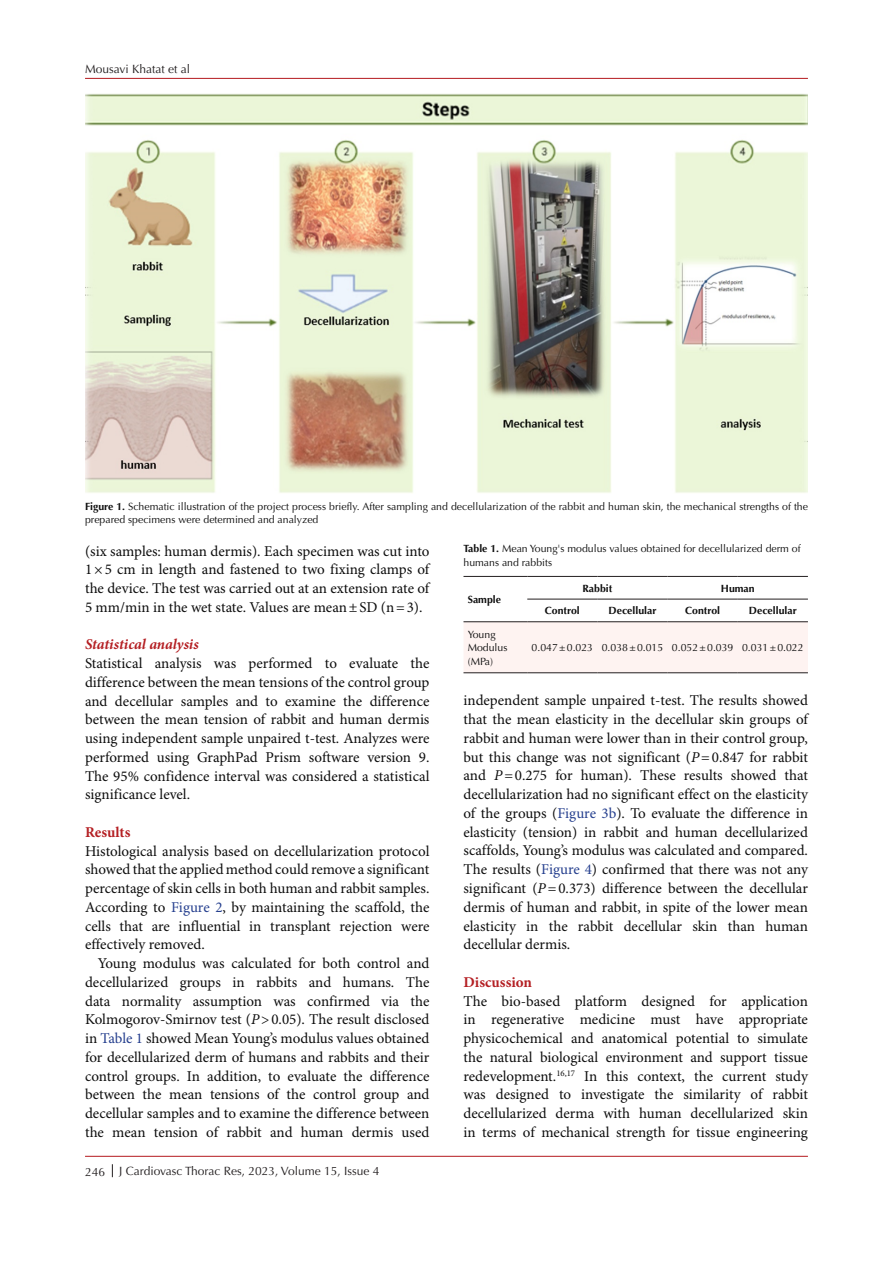
<style>
.page{position:relative;width:893px;height:1263px;background:#fff}
.page>*{position:absolute;margin:0;border:0;box-sizing:border-box;transform-origin:0 0}
.t1{font:15px/18.8px "Minion Pro";color:#0d0d0d;text-align:justify}
.t2{font:italic 700 15px "Minion Pro";letter-spacing:-.005em;color:#b41f23}
.t3{font:700 15px "Minion Pro";color:#b41f23}
.t4{font:12px "Optima LT Std";color:#231f20}
.t5{font:10.5px/13.5px "Optima LT Std";color:#0d0d0d}
.t6{font:700 10.5px "Optima LT Std";color:#0d0d0d}
.s1{font-weight:700}
.s2{color:#253f8e}
.s3{font-style:italic}
</style>
<div class="page">
<hr style="left:85px;top:78px;width:723px;height:1px;background:#b4191e">
<hr style="left:85px;top:1156px;width:723px;height:1px;background:#b4191e">
<svg style="left:112px;top:1164px;width:1px;height:13px"></svg>
<div style="left:463px;top:622px;width:345px;height:50px;background:#fef3f1"></div>
<hr style="left:463px;top:576px;width:64px;height:1px;background:#231f20">
<hr style="left:527px;top:576px;width:70px;height:1px;background:#231f20">
<hr style="left:597px;top:576px;width:71px;height:1px;background:#231f20">
<hr style="left:668px;top:576px;width:70px;height:1px;background:#231f20">
<hr style="left:738px;top:576px;width:70px;height:1px;background:#231f20">
<hr style="left:527px;top:599px;width:70px;height:1px;background:#231f20">
<hr style="left:597px;top:599px;width:71px;height:1px;background:#231f20">
<hr style="left:668px;top:599px;width:70px;height:1px;background:#231f20">
<hr style="left:738px;top:599px;width:70px;height:1px;background:#231f20">
<hr style="left:463px;top:621px;width:64px;height:1px;background:#231f20">
<hr style="left:527px;top:621px;width:70px;height:1px;background:#231f20">
<hr style="left:597px;top:621px;width:71px;height:1px;background:#231f20">
<hr style="left:668px;top:621px;width:70px;height:1px;background:#231f20">
<hr style="left:738px;top:621px;width:70px;height:1px;background:#231f20">
<hr style="left:463px;top:672px;width:64px;height:1px;background:#231f20">
<hr style="left:527px;top:672px;width:70px;height:1px;background:#231f20">
<hr style="left:597px;top:672px;width:71px;height:1px;background:#231f20">
<hr style="left:668px;top:672px;width:70px;height:1px;background:#231f20">
<hr style="left:738px;top:672px;width:70px;height:1px;background:#231f20">
<img style="left:85px;top:94px;width:723px;height:399px">
<p class="t4" style="left:85px;top:62px;width:107px">Mousavi Khatat et al</p>
<p class="t5" style="left:85px;top:500px;width:724px"><span class="s1">Figure 1.</span> Schematic illustration of the project process briefly. After sampling and decellularization of the rabbit and human skin, the mechanical strengths of the prepared specimens were determined and analyzed</p>
<p class="t5" style="left:463px;top:542px;width:339px"><span class="s1">Table 1.</span> Mean Young's modulus values obtained for decellularized derm of humans and rabbits</p>
<p class="t6" style="left:468px;top:593px;width:35px">Sample</p>
<p class="t1" style="left:85px;top:542px;width:346px">(six samples: human dermis). Each specimen was cut into 1×5 cm in length and fastened to two fixing clamps of the device. The test was carried out at an extension rate of 5 mm/min in the wet state. Values are mean±SD (n=3).</p>
<p class="t2" style="left:85px;top:634px;width:115px">Statistical analysis</p>
<p class="t1" style="left:85px;top:654px;width:346px">Statistical analysis was performed to evaluate the difference between the mean tensions of the control group and decellular samples and to examine the difference between the mean tension of rabbit and human dermis using independent sample unpaired t-test. Analyzes were performed using GraphPad Prism software version 9.<br>The 95% confidence interval was considered a statistical significance level.</p>
<p class="t3" style="left:85px;top:821px;width:47px">Results</p>
<p class="t1" style="left:85px;top:842px;width:346px">Histological analysis based on decellularization protocol showed that the applied method could remove a significant percentage of skin cells in both human and rabbit samples.<br>According to <span class="s2">Figure 2</span>, by maintaining the scaffold, the cells that are influential in transplant rejection were effectively removed.</p>
<p class="t1" style="left:85px;top:954px;width:346px;text-indent:13px">Young modulus was calculated for both control and decellularized groups in rabbits and humans. The data normality assumption was confirmed via the Kolmogorov-Smirnov test (<span class="s3">P</span>&gt;0.05). The result disclosed in <span class="s2">Table 1</span> showed Mean Young’s modulus values obtained for decellularized derm of humans and rabbits and their control groups. In addition, to evaluate the difference between the mean tensions of the control group and decellular samples and to examine the difference between the mean tension of rabbit and human dermis used</p>
<p class="t6" style="left:583px;top:582px;width:31px">Rabbit</p>
<p class="t6" style="left:721px;top:582px;width:35px">Human</p>
<p class="t6" style="left:545px;top:605px;width:36px">Control</p>
<p class="t6" style="left:609px;top:605px;width:49px">Decellular</p>
<p class="t6" style="left:685px;top:605px;width:36px">Control</p>
<p class="t6" style="left:749px;top:605px;width:49px">Decellular</p>
<p class="t5" style="left:468px;top:627px;width:41px">Young<br>Modulus (MPa)</p>
<p class="t5" style="left:532px;top:641px;width:63px">0.047±0.023</p>
<p class="t5" style="left:602px;top:641px;width:63px">0.038±0.015</p>
<p class="t5" style="left:672px;top:641px;width:63px">0.052±0.039</p>
<p class="t5" style="left:742px;top:641px;width:63px">0.031±0.022</p>
<p class="t1" style="left:463px;top:692px;width:346px">independent sample unpaired t-test. The results showed that the mean elasticity in the decellular skin groups of rabbit and human were lower than in their control group, but this change was not significant (<span class="s3">P</span>=0.847 for rabbit and <span class="s3">P</span>=0.275 for human). These results showed that decellularization had no significant effect on the elasticity of the groups (<span class="s2">Figure 3b</span>). To evaluate the difference in elasticity (tension) in rabbit and human decellularized scaffolds, Young’s modulus was calculated and compared.<br>The results (<span class="s2">Figure 4</span>) confirmed that there was not any significant (<span class="s3">P</span>=0.373) difference between the decellular dermis of human and rabbit, in spite of the lower mean elasticity in the rabbit decellular skin than human decellular dermis.</p>
<p class="t3" style="left:463px;top:971px;width:70px">Discussion</p>
<p class="t1" style="left:463px;top:992px;width:346px">The bio-based platform designed for application in regenerative medicine must have appropriate physicochemical and anatomical potential to simulate the natural biological environment and support tissue redevelopment.<sup>16,17</sup> In this context, the current study was designed to investigate the similarity of rabbit decellularized derma with human decellularized skin in terms of mechanical strength for tissue engineering</p>
<p class="t4" style="left:85px;top:1163px;width:296px">246 J Cardiovasc Thorac Res, 2023, Volume 15, Issue 4</p>
</div>
